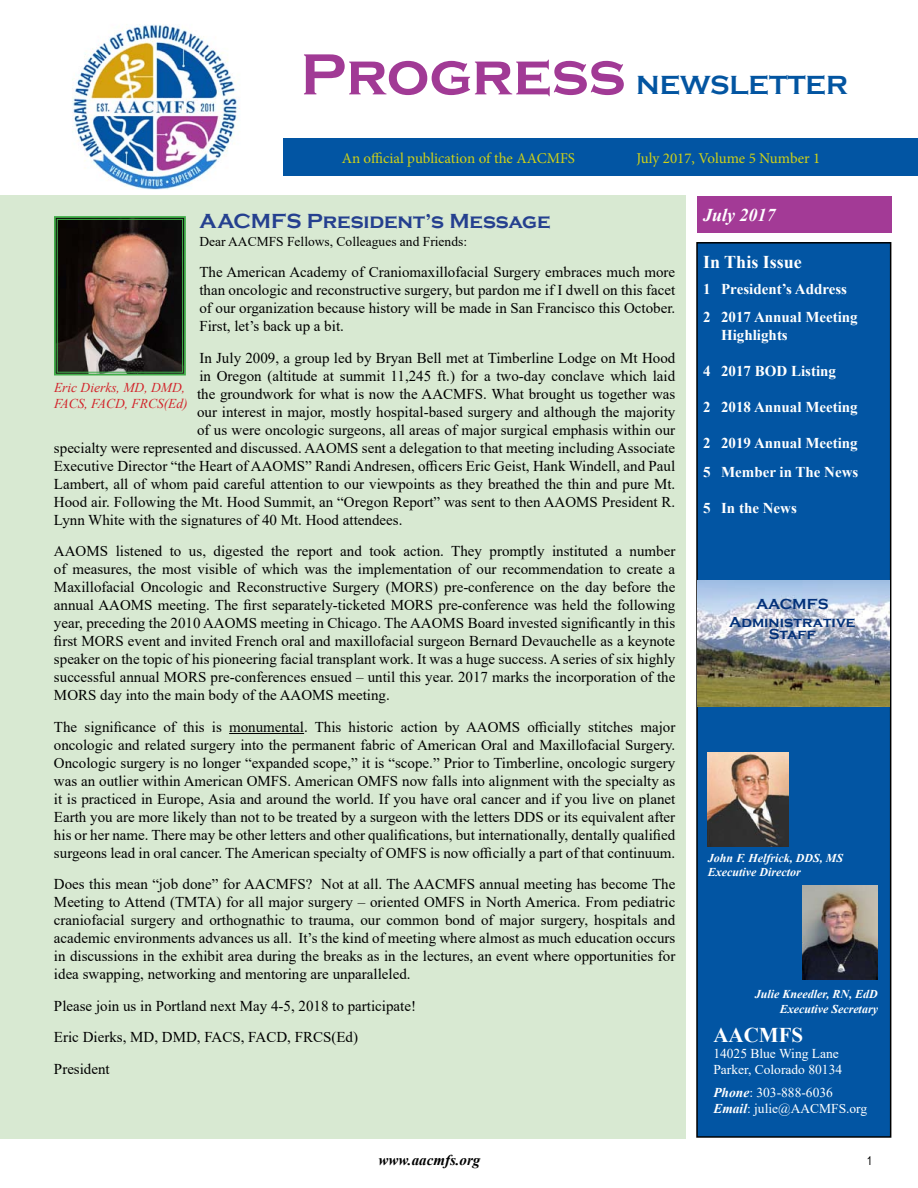
<style>
.page{position:relative;width:918px;height:1188px;background:#fff}
.page>*{position:absolute;margin:0;border:0;box-sizing:border-box;transform-origin:0 0}
.t1{font:700 60px "Copperplate Gothic";color:#a13a95}
.t2{font:700 27px "Copperplate Gothic";color:#0355a1}
.t3{font:700 21px "Copperplate Gothic";letter-spacing:-.005em;color:#25408f}
.t4{font:700 21px "Times New Roman";color:#fff}
.t5{font:700 18px "Times New Roman";color:#fff}
.t6{font:italic 700 18px "Times New Roman";color:#fff}
.t7{font:15px/18px "Times New Roman";color:#000;text-align:justify}
.t8{font:700 15px/28.5px "Times New Roman";color:#fff}
.t9{font:15px "Minion Pro";color:#d0d116}
.t10{font:700 15px/18px "Copperplate Gothic";color:#033179;text-align:center}
.t11{font:italic 700 15px "Times New Roman";color:#000}
.t12{font:13.5px/16.2px "Times New Roman";color:#fff}
.t13{font:13.5px "Times New Roman";color:#000}
.t14{font:italic 13.5px/16.2px "Times New Roman";color:#d2232a}
.t15{font:italic 700 12px/14.4px "Times New Roman";color:#fff}
.t16{font:12px "Arial Narrow";color:#000}
.s1{font-weight:700;font-style:italic}
</style>
<div class="page">
<div style="left:0;top:195px;width:685px;height:943px;background:#d8e9d2"></div>
<div style="left:697px;top:243px;width:194px;height:894px;background:#0255a3"></div>
<div style="left:696px;top:242px;width:195px;height:896px;border:2px solid #000"></div>
<div style="left:697px;top:196px;width:195px;height:37px;background:#a33a96"></div>
<div style="left:284px;top:139px;width:634px;height:37px;background:#0255a3"></div>
<img style="left:72px;top:24px;width:168px;height:166px">
<img style="left:698px;top:581px;width:192px;height:126px">
<img style="left:708px;top:752px;width:81px;height:94px">
<img style="left:802px;top:886px;width:76px;height:93px">
<hr style="left:229px;top:733px;width:75px;height:1px;background:#000">
<img style="left:54px;top:216px;width:132px;height:160px">
<div style="left:57px;top:219px;width:126px;height:154px;border:1px solid #41ad49"></div>
<h1 class="t1" style="left:300px;top:41px;width:327px">Progress</h1>
<h2 class="t2" style="left:636px;top:70px;width:213px">NEWSLETTER</h2>
<p class="t9" style="left:342px;top:148px;width:235px">An official publication of the AACMFS</p>
<p class="t9" style="left:636px;top:148px;width:185px">July 2017, Volume 5 Number 1</p>
<h3 class="t3" style="left:199px;top:210px;width:353px">AACMFS President’s Message</h3>
<p class="t13" style="left:199px;top:232px;width:269px">Dear AACMFS Fellows, Colleagues and Friends:</p>
<p class="t7" style="left:199px;top:263px;width:478px">The American Academy of Craniomaxillofacial Surgery embraces much more than oncologic and reconstructive surgery, but pardon me if I dwell on this facet of our organization because history will be made in San Francisco this October.<br>First, let’s back up a bit.</p>
<p class="t7" style="left:199px;top:348px;width:478px">In July 2009, a group led by Bryan Bell met at Timberline Lodge on Mt Hood</p>
<p class="t7" style="left:199px;top:366px;width:477px">in Oregon (altitude at summit 11,245 ft.) for a two-day conclave which laid</p>
<p class="t7" style="left:197px;top:384px;width:480px">the groundwork for what is now the AACMFS. What brought us together was</p>
<p class="t7" style="left:197px;top:402px;width:480px">our interest in major, mostly hospital-based surgery and although the majority</p>
<p class="t7" style="left:197px;top:420px;width:480px">of us were oncologic surgeons, all areas of major surgical emphasis within our</p>
<p class="t7" style="left:54px;top:438px;width:623px">specialty were represented and discussed. AAOMS sent a delegation to that meeting including Associate</p>
<p class="t7" style="left:54px;top:456px;width:623px">Executive Director “the Heart of AAOMS” Randi Andresen, officers Eric Geist, Hank Windell, and Paul</p>
<p class="t7" style="left:54px;top:474px;width:623px">Lambert, all of whom paid careful attention to our viewpoints as they breathed the thin and pure Mt.</p>
<p class="t7" style="left:54px;top:492px;width:623px">Hood air. Following the Mt. Hood Summit, an “Oregon Report” was sent to then AAOMS President R.</p>
<p class="t7" style="left:54px;top:510px;width:350px">Lynn White with the signatures of 40 Mt. Hood attendees.</p>
<p class="t7" style="left:54px;top:542px;width:623px">AAOMS listened to us, digested the report and took action. They promptly instituted a number of measures, the most visible of which was the implementation of our recommendation to create a Maxillofacial Oncologic and Reconstructive Surgery (MORS) pre-conference on the day before the annual AAOMS meeting. The first separately-ticketed MORS pre-conference was held the following year, preceding the 2010 AAOMS meeting in Chicago. The AAOMS Board invested significantly in this first MORS event and invited French oral and maxillofacial surgeon Bernard Devauchelle as a keynote speaker on the topic of his pioneering facial transplant work. It was a huge success. A series of six highly successful annual MORS pre-conferences ensued – until this year. 2017 marks the incorporation of the MORS day into the main body of the AAOMS meeting.</p>
<p class="t7" style="left:54px;top:717px;width:623px">The significance of this is monumental. This historic action by AAOMS officially stitches major oncologic and related surgery into the permanent fabric of American Oral and Maxillofacial Surgery.<br>Oncologic surgery is no longer “expanded scope,” it is “scope.” Prior to Timberline, oncologic surgery was an outlier within American OMFS. American OMFS now falls into alignment with the specialty as it is practiced in Europe, Asia and around the world. If you have oral cancer and if you live on planet Earth you are more likely than not to be treated by a surgeon with the letters DDS or its equivalent after his or her name. There may be other letters and other qualifications, but internationally, dentally qualified surgeons lead in oral cancer. The American specialty of OMFS is now officially a part of that continuum.</p>
<p class="t7" style="left:54px;top:875px;width:623px">Does this mean “job done” for AACMFS? Not at all. The AACMFS annual meeting has become The Meeting to Attend (TMTA) for all major surgery – oriented OMFS in North America. From pediatric craniofacial surgery and orthognathic to trauma, our common bond of major surgery, hospitals and academic environments advances us all. It’s the kind of meeting where almost as much education occurs in discussions in the exhibit area during the breaks as in the lectures, an event where opportunities for idea swapping, networking and mentoring are unparalleled.</p>
<p class="t7" style="left:54px;top:990px;width:364px;line-height:31.5px;text-align:left">Please join us in Portland next May 4-5, 2018 to participate!<br>Eric Dierks, MD, DMD, FACS, FACD, FRCS(Ed)<br>President</p>
<p class="t14" style="left:54px;top:379px;width:135px">Eric Dierks, MD, DMD,<br>FACS, FACD, FRCS(Ed)</p>
<p class="t6" style="left:703px;top:202px;width:74px">July 2017</p>
<p class="t5" style="left:703px;top:249px;width:100px">In This Issue</p>
<p class="t8" style="left:703px;top:274px;width:156px">1 President’s Address<br>2 2017 Annual Meeting</p>
<p class="t8" style="left:721px;top:320px;width:68px">Highlights</p>
<p class="t8" style="left:703px;top:356px;width:135px">4 2017 BOD Listing</p>
<p class="t8" style="left:703px;top:392px;width:156px">2 2018 Annual Meeting</p>
<p class="t8" style="left:703px;top:428px;width:157px">2 2019 Annual Meeting<br>5 Member in The News</p>
<p class="t8" style="left:703px;top:493px;width:95px">5 In the News</p>
<p class="t10" style="left:729px;top:595px;width:128px">AACMFS<br>Administrative</p>
<p class="t10" style="left:769px;top:625px;width:49px">Staff</p>
<p class="t15" style="left:708px;top:850px;width:137px">John F. Helfrick, DDS, MS<br>Executive Director</p>
<p class="t15" style="left:755px;top:987px;width:125px;text-align:right">Julie Kneedler, RN, EdD<br>Executive Secretary</p>
<h3 class="t4" style="left:713px;top:1020px;width:91px">AACMFS</h3>
<p class="t12" style="left:713px;top:1045px;width:130px">14025 Blue Wing Lane<br>Parker, Colorado 80134</p>
<p class="t12" style="left:713px;top:1084px;width:155px"><span class="s1">Phone</span>: 303-888-6036<br><span class="s1">Email</span>: julie@AACMFS.org</p>
<p class="t11" style="left:378px;top:1149px;width:103px">www.aacmfs.org</p>
<p class="t16" style="left:867px;top:1152px;width:7px">1</p>
</div>
